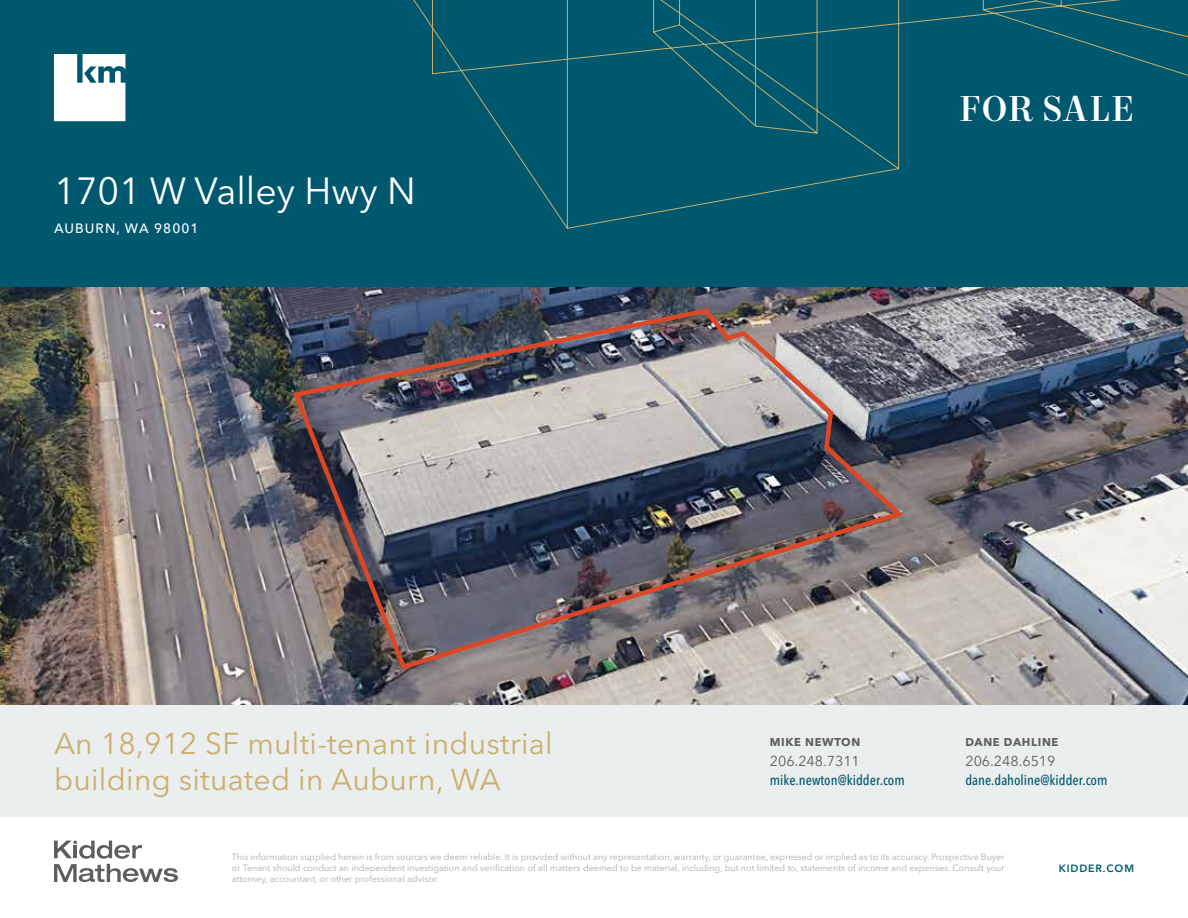
<style>
.page{position:relative;width:1188px;height:918px;background:#fff}
.page>*{position:absolute;margin:0;border:0;box-sizing:border-box;transform-origin:0 0}
.t1{font:37.5px "Avenir Next LT Pro";color:#fff}
.t2{font:500 36px "Mort Modern 09";letter-spacing:.025em;color:#fff}
.t3{font:30px/36px "Avenir Next LT Pro";letter-spacing:.01em;color:#cbae6c}
.t4{font:500 condensed 14.25px "Avenir Next LT Pro";color:#00586f}
.t5{font:14.25px "Avenir Next LT Pro";color:#5f5d5e}
.t6{font:500 13.5px "Avenir Next LT Pro";letter-spacing:.08em;color:#fff}
.t7{font:700 11.25px "Avenir Next LT Pro";letter-spacing:.06em;color:#5f5d5e}
.t8{font:600 10.5px "Avenir Next LT Pro";letter-spacing:.08em;color:#00586f}
.t9{font:9px/10.8px "Avenir Next LT Pro";color:#afabac;text-align:justify}
</style>
<div class="page">
<div style="left:0;top:0;width:1188px;height:288px;background:#00586f"></div>
<svg style="left:54px;top:54px;width:71px;height:67px;background:#e1ebee"></svg>
<svg style="left:413px;top:0;width:775px;height:229px"></svg>
<svg style="left:54px;top:841px;width:124px;height:41px"></svg>
<div style="left:0;top:704px;width:1188px;height:113px;background:#eaeeee"></div>
<img style="left:0;top:288px;width:1188px;height:416px">
<img style="left:290px;top:305px;width:618px;height:368px">
<h1 class="t1" style="left:54px;top:168px;width:363px">1701 W Valley Hwy N</h1>
<h3 class="t6" style="left:54px;top:220px;width:146px">AUBURN, WA 98001</h3>
<h3 class="t3" style="left:54px;top:725px;width:500px">An 18,912 SF multi-tenant industrial building situated in Auburn, WA</h3>
<h2 class="t2" style="left:959px;top:86px;width:176px">FOR SALE</h2>
<p class="t7" style="left:770px;top:735px;width:92px">MIKE NEWTON</p>
<h3 class="t5" style="left:770px;top:752px;width:92px">206.248.7311</h3>
<h3 class="t4" style="left:770px;top:772px;width:136px">mike.newton@kidder.com</h3>
<p class="t7" style="left:965px;top:735px;width:95px">DANE DAHLINE</p>
<h3 class="t5" style="left:965px;top:752px;width:92px">206.248.6519</h3>
<h3 class="t4" style="left:965px;top:772px;width:144px">dane.daholine@kidder.com</h3>
<p class="t9" style="left:232px;top:852px;width:774px">This information supplied herein is from sources we deem reliable. It is provided without any representation, warranty, or guarantee, expressed or implied as to its accuracy. Prospective Buyer or Tenant should conduct an independent investigation and verification of all matters deemed to be material, including, but not limited to, statements of income and expenses. Consult your attorney, accountant, or other professional advisor.</p>
<p class="t8" style="left:1059px;top:862px;width:77px">KIDDER.COM</p>
</div>
